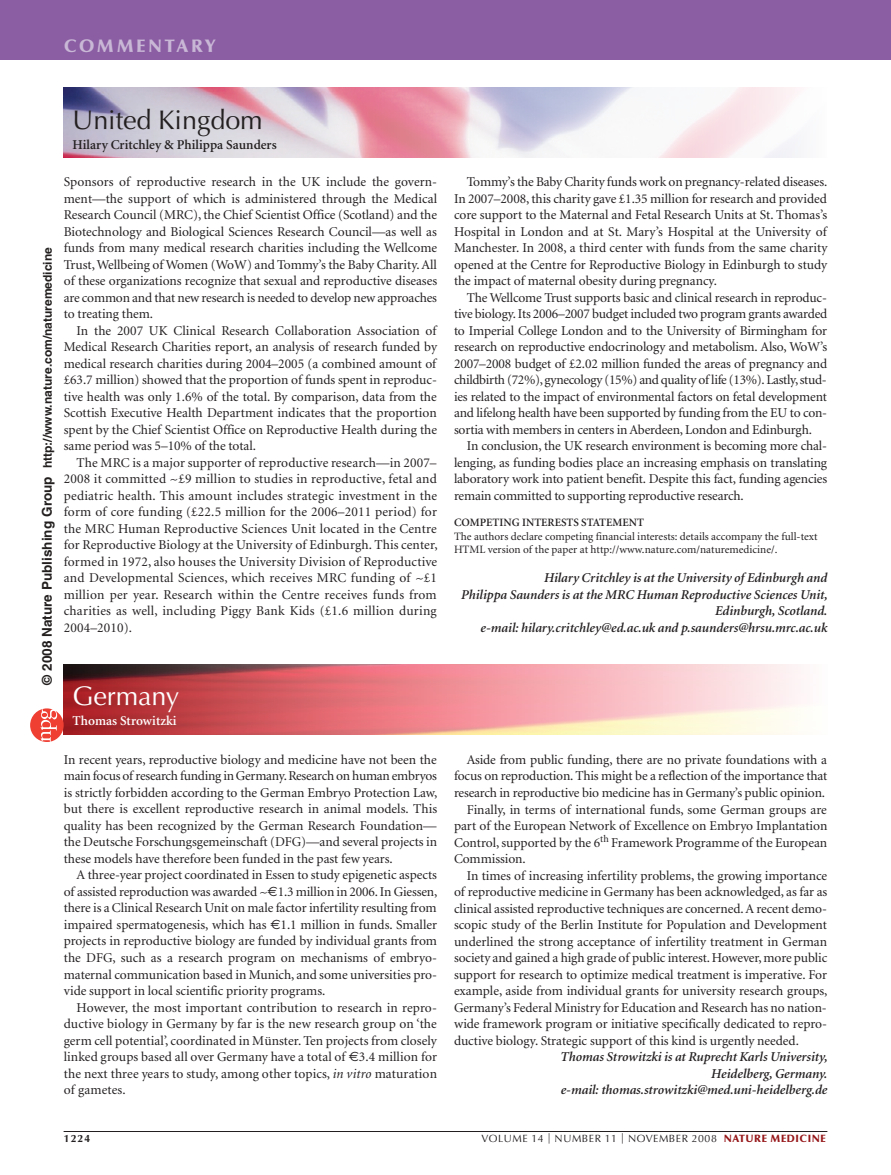
<style>
.page{position:relative;width:891px;height:1175px;background:#fff}
.page>*{position:absolute;margin:0;border:0;box-sizing:border-box;transform-origin:0 0}
.t1{font:27px "Optima";letter-spacing:-.005em;color:#231f20}
.t2{font:27px "Optima";color:#fff}
.t3{font:900 18px "Optima";letter-spacing:.15em;color:#c9b7d6}
.t4{font:13.5px/16.5px "Minion";letter-spacing:-.005em;color:#231f20;text-align:justify}
.t5{font:italic 600 13.5px/16.5px "Minion";letter-spacing:-.005em;color:#231f20;text-align:right}
.t6{font:600 13.5px "Minion";color:#231f20}
.t7{font:600 13.5px "Minion";color:#fff}
.t8{font:700 12px "Helvetica";color:#231f1f}
.t9{font:11.25px/13.5px "Minion";color:#231f20}
.t10{font:600 11.25px "Minion";color:#231f20}
.t11{font:10.5px "Optima";letter-spacing:.05em;color:#231f20}
.t12{font:700 10.5px "Optima";color:#231f20}
.s1{font-size:13.5px}
.s2{font-family:"Helvetica Bold 2";font-weight:400;font-size:13.5px}
.s3{font-style:italic}
.s4{font-weight:900;color:#961619}
</style>
<div class="page">
<div style="left:0;top:0;width:891px;height:60px;background:#8b5ea3"></div>
<img style="left:64px;top:87px;width:734px;height:70px">
<img style="left:64px;top:664px;width:734px;height:70px">
<hr style="left:64px;top:1131px;width:763px;height:1px;background:#231f20">
<svg style="left:30px;top:708px;width:34px;height:34px"></svg>
<h2 class="t3" style="left:64px;top:35px;width:154px">COMMENTARY</h2>
<h1 class="t1" style="left:72px;top:104px;width:192px">U NITED KINGDOM</h1>
<p class="t6" style="left:72px;top:137px;width:206px">Hilary Critchley &amp; Philippa Saunders</p>
<p class="t8" style="left:40px;top:685px;width:439px;rotate:-90deg"><span class="s1">© 200</span><span class="s2">8</span> <span class="s1">Nature Publishing Group</span> http://www.nature.com/naturemedicine</p>
<p class="t4" style="left:64px;top:174px;width:375px">Sponsors of reproductive research in the UK include the govern&shy;ment—the support of which is administered through the Medical Research Council (MRC), the Chief Scientist Office (Scotland) and the Biotechnology and Biological Sciences Research Council—as well as funds from many medical research charities including the Wellcome Trust, Wellbeing of Women (WoW) and Tommy’s the Baby Charity. All of these organizations recognize that sexual and reproductive diseases are common and that new research is needed to develop new approaches to treating them.</p>
<p class="t4" style="left:64px;top:323px;width:375px;text-indent:13px">In the 2007 UK Clinical Research Collaboration Association of Medical Research Charities report, an analysis of research funded by medical research charities during 2004–2005 (a combined amount of £63.7 million) showed that the proportion of funds spent in reproduc&shy;tive health was only 1.6% of the total. By comparison, data from the Scottish Executive Health Department indicates that the proportion spent by the Chief Scientist Office on Reproductive Health during the same period was 5–10% of the total.</p>
<p class="t4" style="left:64px;top:455px;width:375px;text-indent:13px">The MRC is a major supporter of reproductive research—in 2007– 2008 it committed ~£9 million to studies in reproductive, fetal and pediatric health. This amount includes strategic investment in the form of core funding (£22.5 million for the 2006–2011 period) for the MRC Human Reproductive Sciences Unit located in the Centre for Reproductive Biology at the University of Edinburgh. This center, formed in 1972, also houses the University Division of Reproductive and Developmental Sciences, which receives MRC funding of ~£1 million per year. Research within the Centre receives funds from charities as well, including Piggy Bank Kids (£1.6 million during 2004–2010).</p>
<h1 class="t2" style="left:72px;top:680px;width:109px">GERMANY</h1>
<p class="t7" style="left:72px;top:713px;width:106px">Thomas Strowitzki</p>
<p class="t4" style="left:64px;top:752px;width:375px">In recent years, reproductive biology and medicine have not been the main focus of research funding in Germany. Research on human embryos is strictly forbidden according to the German Embryo Protection Law, but there is excellent reproductive research in animal models. This quality has been recognized by the German Research Foundation— the Deutsche Forschungsgemeinschaft (DFG)—and several projects in these models have therefore been funded in the past few years.</p>
<p class="t4" style="left:64px;top:867px;width:375px;text-indent:13px">A three-year project coordinated in Essen to study epigenetic aspects of assisted reproduction was awarded ~ 1.3 million in 2006. In Giessen, there is a Clinical Research Unit on male factor infertility resulting from impaired spermatogenesis, which has 1.1 million in funds. Smaller projects in reproductive biology are funded by individual grants from the DFG, such as a research program on mechanisms of embryo&shy;maternal communication based in Munich, and some universities pro&shy;vide support in local scientific priority programs.</p>
<p class="t4" style="left:64px;top:999px;width:375px;text-indent:13px">However, the most important contribution to research in repro&shy;ductive biology in Germany by far is the new research group on ‘the germ cell potential’, coordinated in Münster. Ten projects from closely linked groups based all over Germany have a total of 3.4 million for the next three years to study, among other topics, <span class="s3">in vitro</span> maturation of gametes.</p>
<p class="t4" style="left:454px;top:174px;width:375px;text-indent:13px">Tommy’s the Baby Charity funds work on pregnancy-related diseases.<br>In 2007–2008, this charity gave £1.35 million for research and provided core support to the Maternal and Fetal Research Units at St. Thomas’s Hospital in London and at St. Mary’s Hospital at the University of Manchester. In 2008, a third center with funds from the same charity opened at the Centre for Reproductive Biology in Edinburgh to study the impact of maternal obesity during pregnancy.</p>
<p class="t4" style="left:454px;top:290px;width:375px;text-indent:13px">The Wellcome Trust supports basic and clinical research in reproduc&shy;tive biology. Its 2006–2007 budget included two program grants awarded to Imperial College London and to the University of Birmingham for research on reproductive endocrinology and metabolism. Also, WoW’s 2007–2008 budget of £2.02 million funded the areas of pregnancy and childbirth (72%), gynecology (15%) and quality of life (13%). Lastly, stud&shy;ies related to the impact of environmental factors on fetal development and lifelong health have been supported by funding from the EU to con&shy;sortia with members in centers in Aberdeen, London and Edinburgh.</p>
<p class="t4" style="left:454px;top:438px;width:375px;text-indent:13px">In conclusion, the UK research environment is becoming more chal&shy;lenging, as funding bodies place an increasing emphasis on translating laboratory work into patient benefit. Despite this fact, funding agencies remain committed to supporting reproductive research.</p>
<p class="t10" style="left:454px;top:517px;width:191px">COMPETING INTERESTS STATEMENT</p>
<p class="t9" style="left:454px;top:530px;width:365px">The authors declare competing financial interests: details accompany the full-text<br>HTML version of the paper at http://www.nature.com/naturemedicine/.</p>
<p class="t5" style="left:461px;top:570px;width:368px">Hilary Critchley is at the University of Edinburgh and<br>Philippa Saunders is at the MRC Human Reproductive Sciences Unit, Edinburgh, Scotland.<br>e-mail: hilary.critchley@ed.ac.uk and p.saunders@hrsu.mrc.ac.uk</p>
<p class="t4" style="left:467px;top:752px;width:362px">Aside from public funding, there are no private foundations with a</p>
<p class="t4" style="left:454px;top:768px;width:375px">focus on reproduction. This might be a reflection of the importance that</p>
<p class="t4" style="left:454px;top:785px;width:373px">research in reproductive bio medicine has in Germany’s public opinion.</p>
<p class="t4" style="left:467px;top:801px;width:362px">Finally, in terms of international funds, some German groups are</p>
<p class="t4" style="left:454px;top:818px;width:375px">part of the European Network of Excellence on Embryo Implantation</p>
<p class="t4" style="left:454px;top:834px;width:375px">Control, supported by the 6<sup>th</sup> Framework Programme of the European</p>
<p class="t4" style="left:454px;top:851px;width:73px">Commission.</p>
<p class="t4" style="left:467px;top:867px;width:362px">In times of increasing infertility problems, the growing importance</p>
<p class="t4" style="left:454px;top:884px;width:375px">of reproductive medicine in Germany has been acknowledged, as far as</p>
<p class="t4" style="left:454px;top:900px;width:374px">clinical assisted reproductive techniques are concerned. A recent demo-</p>
<p class="t4" style="left:454px;top:917px;width:375px">scopic study of the Berlin Institute for Population and Development</p>
<p class="t4" style="left:454px;top:933px;width:375px">underlined the strong acceptance of infertility treatment in German</p>
<p class="t4" style="left:454px;top:950px;width:375px">society and gained a high grade of public interest. However, more public</p>
<p class="t4" style="left:454px;top:966px;width:375px">support for research to optimize medical treatment is imperative. For</p>
<p class="t4" style="left:454px;top:983px;width:375px">example, aside from individual grants for university research groups,</p>
<p class="t4" style="left:454px;top:999px;width:374px">Germany’s Federal Ministry for Education and Research has no nation-</p>
<p class="t4" style="left:454px;top:1016px;width:375px">wide framework program or initiative specifically dedicated to repro-</p>
<p class="t4" style="left:454px;top:1032px;width:346px">ductive biology. Strategic support of this kind is urgently needed.</p>
<p class="t5" style="left:561px;top:1049px;width:269px">Thomas Strowitzki is at Ruprecht Karls University,<br>Heidelberg, Germany.<br>e-mail: thomas.strowitzki@med.uni-heidelberg.de</p>
<p class="t12" style="left:64px;top:1132px;width:28px">1224</p>
<p class="t11" style="left:482px;top:1132px;width:346px">VOLUME 14 | NUMBER 11 | NOVEMBER 2008 <span class="s4">NATURE MEDICINE</span></p>
</div>
